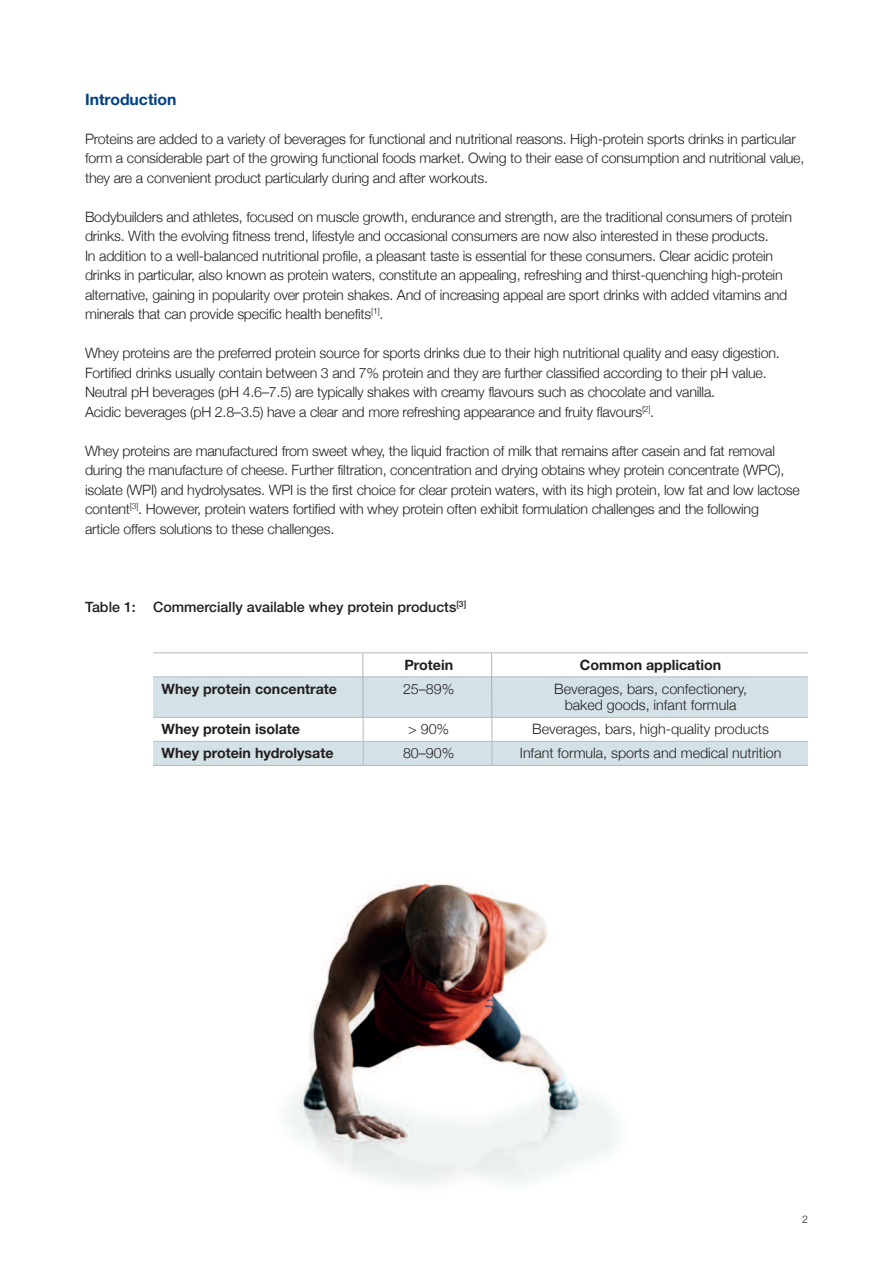
<style>
.page{position:relative;width:893px;height:1263px;background:#fff}
.page>*{position:absolute;margin:0;border:0;box-sizing:border-box;transform-origin:0 0}
.t1{font:700 15.75px "Helvetica Neue";color:#014086}
.t2{font:300 14.25px/19.5px "Helvetica Neue";letter-spacing:-.015em;color:#231f20}
.t3{font:700 14.25px "Helvetica Neue";color:#231f20}
.t4{font:500 14.25px "Helvetica Neue";color:#231f20}
.t5{font:300 10.5px "Helvetica Neue";color:#231f20}
</style>
<div class="page">
<img style="left:288px;top:880px;width:330px;height:304px">
<div style="left:153px;top:742px;width:655px;height:23px;background:#d4e2e8"></div>
<svg style="left:491px;top:653px;width:2px;height:112px"></svg>
<svg style="left:362px;top:653px;width:2px;height:112px"></svg>
<div style="left:153px;top:677px;width:655px;height:40px;background:#d4e2e8"></div>
<hr style="left:153px;top:652px;width:655px;height:1px;background:#b1b9bf">
<hr style="left:153px;top:676px;width:655px;height:1px;background:#b1b9bf">
<hr style="left:153px;top:717px;width:655px;height:1px;background:#b1b9bf">
<hr style="left:153px;top:741px;width:655px;height:1px;background:#b1b9bf">
<hr style="left:153px;top:765px;width:655px;height:1px;background:#b1b9bf">
<p class="t1" style="left:85px;top:93px;width:93px">Introduction</p>
<p class="t2" style="left:85px;top:128px;width:721px">Proteins are added to a variety of beverages for functional and nutritional reasons. High-protein sports drinks in particular form a considerable part of the growing functional foods market. Owing to their ease of consumption and nutritional value, they are a convenient product particularly during and after workouts.</p>
<p class="t2" style="left:85px;top:206px;width:708px">Bodybuilders and athletes, focused on muscle growth, endurance and strength, are the traditional consumers of protein drinks. With the evolving fitness trend, lifestyle and occasional consumers are now also interested in these products.<br>In addition to a well-balanced nutritional profile, a pleasant taste is essential for these consumers. Clear acidic protein drinks in particular, also known as protein waters, constitute an appealing, refreshing and thirst-quenching high-protein alternative, gaining in popularity over protein shakes. And of increasing appeal are sport drinks with added vitamins and minerals that can provide specific health benefits<sup>[1]</sup>.</p>
<p class="t2" style="left:85px;top:343px;width:696px">Whey proteins are the preferred protein source for sports drinks due to their high nutritional quality and easy digestion.<br>Fortified drinks usually contain between 3 and 7% protein and they are further classified according to their pH value.<br>Neutral pH beverages (pH 4.6–7.5) are typically shakes with creamy flavours such as chocolate and vanilla.<br>Acidic beverages (pH 2.8–3.5) have a clear and more refreshing appearance and fruity flavours<sup>[2]</sup>.</p>
<p class="t2" style="left:85px;top:440px;width:716px">Whey proteins are manufactured from sweet whey, the liquid fraction of milk that remains after casein and fat removal during the manufacture of cheese. Further filtration, concentration and drying obtains whey protein concentrate (WPC), isolate (WPI) and hydrolysates. WPI is the first choice for clear protein waters, with its high protein, low fat and low lactose content<sup>[3]</sup>. However, protein waters fortified with whey protein often exhibit formulation challenges and the following<br>article offers solutions to these challenges.</p>
<p class="t4" style="left:85px;top:601px;width:383px">Table 1: Commercially available whey protein products<sup>[3]</sup></p>
<p class="t3" style="left:404px;top:659px;width:50px">Protein</p>
<p class="t3" style="left:580px;top:659px;width:143px">Common application</p>
<p class="t3" style="left:162px;top:683px;width:177px">Whey protein concentrate</p>
<p class="t2" style="left:403px;top:679px;width:53px">25–89%</p>
<p class="t2" style="left:554px;top:680px;width:194px;line-height:16.5px;text-align:center">Beverages, bars, confectionery, baked goods, infant formula</p>
<p class="t3" style="left:162px;top:724px;width:140px">Whey protein isolate</p>
<p class="t2" style="left:408px;top:719px;width:43px">&gt; 90%</p>
<p class="t2" style="left:532px;top:719px;width:238px">Beverages, bars, high-quality products</p>
<p class="t3" style="left:162px;top:748px;width:174px">Whey protein hydrolysate</p>
<p class="t2" style="left:403px;top:743px;width:53px">80–90%</p>
<p class="t2" style="left:520px;top:743px;width:263px">Infant formula, sports and medical nutrition</p>
<p class="t5" style="left:802px;top:1213px;width:7px">2</p>
</div>
